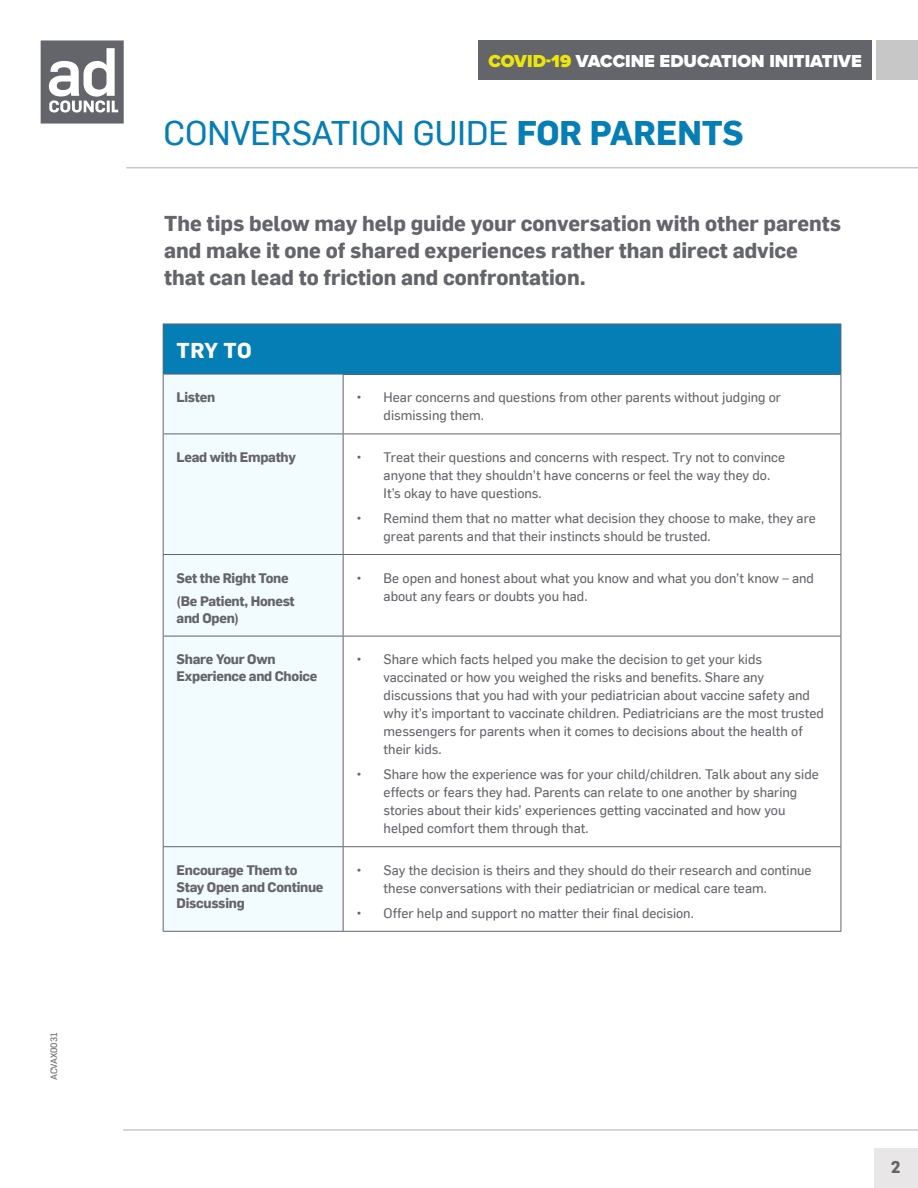
<style>
.page{position:relative;width:918px;height:1188px;background:#fff}
.page>*{position:absolute;margin:0;border:0;box-sizing:border-box;transform-origin:0 0}
.t1{font:33.45px "Flama Basic";color:#057eb6}
.t2{font:700 21px/27px "Flama";color:#63656a}
.t3{font:700 21px "Flama";color:#fff}
.t4{font:900 18px "Proxima Nova";color:#fff}
.t5{font:700 16.5px "Flama";color:#626469}
.t6{font:13.5px/18px "Flama Basic";color:#63656a}
.t7{font:700 13.5px/16.5px "Flama";letter-spacing:-.02em;color:#63656a}
.t8{font:9px "Flama Basic";color:#63656a}
.s1{color:#eee609}
.s2{font-family:"Flama";font-weight:700}
</style>
<div class="page">
<svg style="left:41px;top:40px;width:83px;height:84px"></svg>
<div style="left:478px;top:41px;width:394px;height:39px;background:#63656a"></div>
<div style="left:876px;top:41px;width:42px;height:39px;background:#c7c7c7"></div>
<hr style="left:126px;top:167px;width:792px;height:1px;background:#c7c7c7">
<div style="left:874px;top:1148px;width:44px;height:40px;background:#e8e6e7"></div>
<hr style="left:123px;top:1129px;width:795px;height:2px;background:#c7c7c7">
<div style="left:163px;top:324px;width:678px;height:50px;background:#057eb6"></div>
<div style="left:164px;top:375px;width:179px;height:556px;background:#f2fbfd"></div>
<hr style="left:163px;top:374px;width:1px;height:60px;background:#63656a">
<hr style="left:343px;top:374px;width:1px;height:60px;background:#63656a">
<hr style="left:841px;top:374px;width:1px;height:60px;background:#63656a">
<hr style="left:163px;top:434px;width:180px;height:1px;background:#63656a">
<hr style="left:163px;top:434px;width:1px;height:120px;background:#63656a">
<hr style="left:343px;top:434px;width:498px;height:1px;background:#63656a">
<hr style="left:343px;top:434px;width:1px;height:120px;background:#63656a">
<hr style="left:841px;top:434px;width:1px;height:120px;background:#63656a">
<hr style="left:163px;top:554px;width:180px;height:1px;background:#63656a">
<hr style="left:163px;top:555px;width:1px;height:81px;background:#63656a">
<hr style="left:343px;top:554px;width:498px;height:1px;background:#63656a">
<hr style="left:343px;top:555px;width:1px;height:81px;background:#63656a">
<hr style="left:841px;top:555px;width:1px;height:81px;background:#63656a">
<hr style="left:163px;top:636px;width:180px;height:1px;background:#63656a">
<hr style="left:163px;top:636px;width:1px;height:210px;background:#63656a">
<hr style="left:343px;top:636px;width:498px;height:1px;background:#63656a">
<hr style="left:343px;top:636px;width:1px;height:210px;background:#63656a">
<hr style="left:841px;top:636px;width:1px;height:210px;background:#63656a">
<hr style="left:163px;top:846px;width:180px;height:1px;background:#63656a">
<hr style="left:163px;top:847px;width:1px;height:84px;background:#63656a">
<hr style="left:343px;top:846px;width:498px;height:1px;background:#63656a">
<hr style="left:343px;top:847px;width:1px;height:84px;background:#63656a">
<hr style="left:841px;top:847px;width:1px;height:84px;background:#63656a">
<hr style="left:163px;top:931px;width:180px;height:1px;background:#63656a">
<hr style="left:343px;top:931px;width:498px;height:1px;background:#63656a">
<hr style="left:163px;top:324px;width:180px;height:1px;background:#63656a">
<hr style="left:163px;top:324px;width:1px;height:50px;background:#63656a">
<hr style="left:343px;top:324px;width:498px;height:1px;background:#63656a">
<hr style="left:841px;top:324px;width:1px;height:50px;background:#63656a">
<hr style="left:163px;top:374px;width:180px;height:1px;background:#63656a">
<hr style="left:343px;top:374px;width:498px;height:1px;background:#63656a">
<p class="t8" style="left:48px;top:1080px;width:49px;rotate:-90deg">ACVAX0031</p>
<h3 class="t4" style="left:488px;top:47px;width:375px"><span class="s1">COVID-19</span> VACCINE EDUCATION INITIATIVE</h3>
<h1 class="t1" style="left:164px;top:109px;width:582px">CONVERSATION GUIDE <span class="s2">FOR PARENTS</span></h1>
<h2 class="t2" style="left:164px;top:208px;width:678px">The tips below may help guide your conversation with other parents and make it one of shared experiences rather than direct advice that can lead to friction and confrontation.</h2>
<h2 class="t3" style="left:177px;top:335px;width:76px">TRY TO</h2>
<p class="t7" style="left:177px;top:388px;width:40px">Listen</p>
<p class="t6" style="left:384px;top:388px;width:399px;text-indent:-27px">• Hear concerns and questions from other parents without judging or dismissing them.</p>
<p class="t7" style="left:177px;top:448px;width:121px">Lead with Empathy</p>
<p class="t6" style="left:384px;top:448px;width:403px;text-indent:-27px">• Treat their questions and concerns with respect. Try not to convince anyone that they shouldn’t have concerns or feel the way they do.<br>It’s okay to have questions.</p>
<p class="t6" style="left:384px;top:508px;width:434px;text-indent:-27px">• Remind them that no matter what decision they choose to make, they are great parents and that their instincts should be trusted.</p>
<p class="t7" style="left:177px;top:565px;width:120px;line-height:23.2px">Set the Right Tone (Be Patient, Honest</p>
<p class="t7" style="left:177px;top:609px;width:64px">and Open)</p>
<p class="t6" style="left:384px;top:568px;width:432px;text-indent:-27px">• Be open and honest about what you know and what you don’t know – and about any fears or doubts you had.</p>
<p class="t7" style="left:177px;top:650px;width:142px">Share Your Own<br>Experience and Choice</p>
<p class="t6" style="left:384px;top:650px;width:442px;text-indent:-27px">• Share which facts helped you make the decision to get your kids vaccinated or how you weighed the risks and benefits. Share any discussions that you had with your pediatrician about vaccine safety and why it’s important to vaccinate children. Pediatricians are the most trusted messengers for parents when it comes to decisions about the health of their kids.</p>
<p class="t6" style="left:384px;top:765px;width:437px;text-indent:-27px">• Share how the experience was for your child/children. Talk about any side effects or fears they had. Parents can relate to one another by sharing stories about their kids’ experiences getting vaccinated and how you helped comfort them through that.</p>
<p class="t7" style="left:177px;top:861px;width:148px">Encourage Them to<br>Stay Open and Continue<br>Discussing</p>
<p class="t6" style="left:384px;top:860px;width:429px;text-indent:-27px">• Say the decision is theirs and they should do their research and continue these conversations with their pediatrician or medical care team.</p>
<p class="t6" style="left:357px;top:903px;width:339px">• Offer help and support no matter their final decision.</p>
<p class="t5" style="left:891px;top:1155px;width:11px">2</p>
</div>
